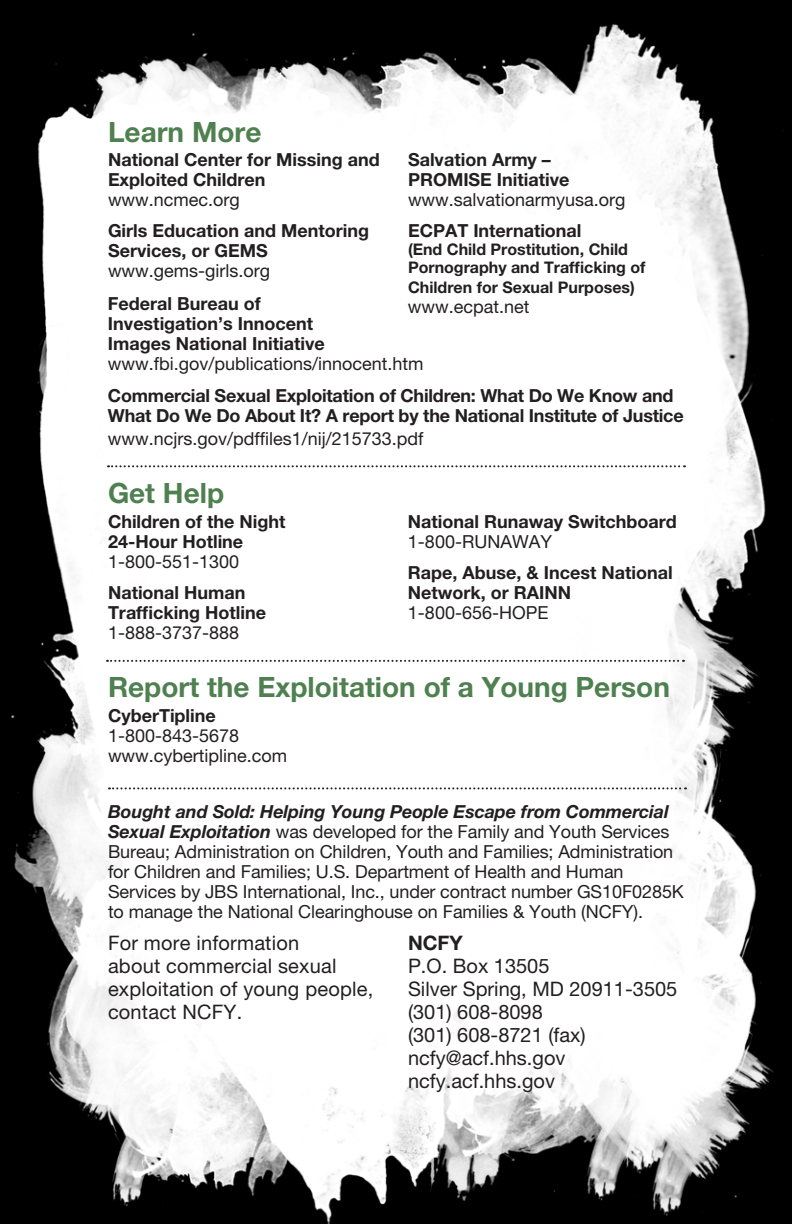
<style>
.page{position:relative;width:792px;height:1224px;background:#fff}
.page>*{position:absolute;margin:0;border:0;box-sizing:border-box;transform-origin:0 0}
.t1{font:700 28px "Helvetica Neue LT Pro";color:#4f804f}
.t2{font:20px/23px "Helvetica Neue LT Pro";letter-spacing:.01em;color:#231f20}
.t3{font:700 18px/20px "Helvetica Neue LT Pro";color:#231f20}
.t4{font:18px/20px "Helvetica Neue LT Pro";letter-spacing:-.005em;color:#231f20}
.t5{font:700 16px/18px "Helvetica Neue LT Pro";color:#231f20}
.s1{font-weight:400}
.s2{font-weight:700}
.s3{font-weight:700;font-style:italic}
</style>
<div class="page">
<img style="left:0;top:0;width:792px;height:1224px">
<svg style="left:108px;top:465px;width:577px;height:2px"></svg>
<svg style="left:107px;top:660px;width:577px;height:2px"></svg>
<svg style="left:109px;top:787px;width:577px;height:2px"></svg>
<p class="t1" style="left:108px;top:115px;width:155px">Learn More</p>
<h3 class="t3" style="left:108px;top:149px;width:273px">National Center for Missing and<br>Exploited Children <span class="s1">www.ncmec.org</span></h3>
<h3 class="t3" style="left:108px;top:220px;width:263px">Girls Education and Mentoring<br>Services, or GEMS <span class="s1">www.gems-girls.org</span></h3>
<h3 class="t3" style="left:408px;top:149px;width:219px">Salvation Army –<br>PROMISE Initiative <span class="s1">www.salvationarmyusa.org</span></h3>
<h3 class="t3" style="left:408px;top:220px;width:175px">ECPAT International</h3>
<h3 class="t5" style="left:408px;top:240px;width:239px">(End Child Prostitution, Child<br>Pornography and Trafficking of</h3>
<h3 class="t5" style="left:408px;top:278px;width:228px">Children for Sexual Purposes)</h3>
<p class="t3" style="left:108px;top:293px;width:154px">Federal Bureau of</p>
<h3 class="t4" style="left:408px;top:297px;width:123px">www.ecpat.net</h3>
<p class="t3" style="left:108px;top:313px;width:317px">Investigation’s Innocent<br>Images National Initiative <span class="s1">www.fbi.gov/publications/innocent.htm</span></p>
<p class="t3" style="left:108px;top:385px;width:577px">Commercial Sexual Exploitation of Children: What Do We Know and<br>What Do We Do About It? A report by the National Institute of Justice</p>
<p class="t4" style="left:108px;top:428px;width:317px">www.ncjrs.gov/pdffiles1/nij/215733.pdf</p>
<h2 class="t1" style="left:108px;top:475px;width:118px">Get Help</h2>
<h3 class="t3" style="left:108px;top:511px;width:179px">Children of the Night</h3>
<h3 class="t3" style="left:108px;top:531px;width:137px">24-Hour Hotline<br><span class="s1">1-800-551-1300</span></h3>
<h3 class="t3" style="left:108px;top:582px;width:160px">National Human<br>Trafficking Hotline<br><span class="s1">1-888-3737-888</span></h3>
<p class="t3" style="left:408px;top:511px;width:270px">National Runaway Switchboard<br><span class="s1">1-800-RUNAWAY</span></p>
<p class="t3" style="left:408px;top:562px;width:266px">Rape, Abuse, &amp; Incest National<br>Network, or RAINN<br><span class="s1">1-800-656-HOPE</span></p>
<p class="t1" style="left:108px;top:670px;width:564px">Report the Exploitation of a Young Person</p>
<p class="t4" style="left:108px;top:705px;width:181px"><span class="s2">CyberTipline<br></span>1-800-843-5678 www.cybertipline.com</p>
<h3 class="t4" style="left:108px;top:801px;width:577px"><span class="s3">Bought and Sold: Helping Young People Escape from Commercial Sexual Exploitation</span> was developed for the Family and Youth Services Bureau; Administration on Children, Youth and Families; Administration for Children and Families; U.S. Department of Health and Human Services by JBS International, Inc., under contract number GS10F0285K to manage the National Clearinghouse on Families &amp; Youth (NCFY).</h3>
<p class="t2" style="left:108px;top:931px;width:267px">For more information<br>about commercial sexual exploitation of young people, contact NCFY.</p>
<p class="t2" style="left:408px;top:931px;width:271px"><span class="s2">NCFY<br></span>P.O. Box 13505<br>Silver Spring, MD 20911-3505 (301) 608-8098<br>(301) 608-8721 (fax) ncfy@acf.hhs.gov ncfy.acf.hhs.gov</p>
</div>
